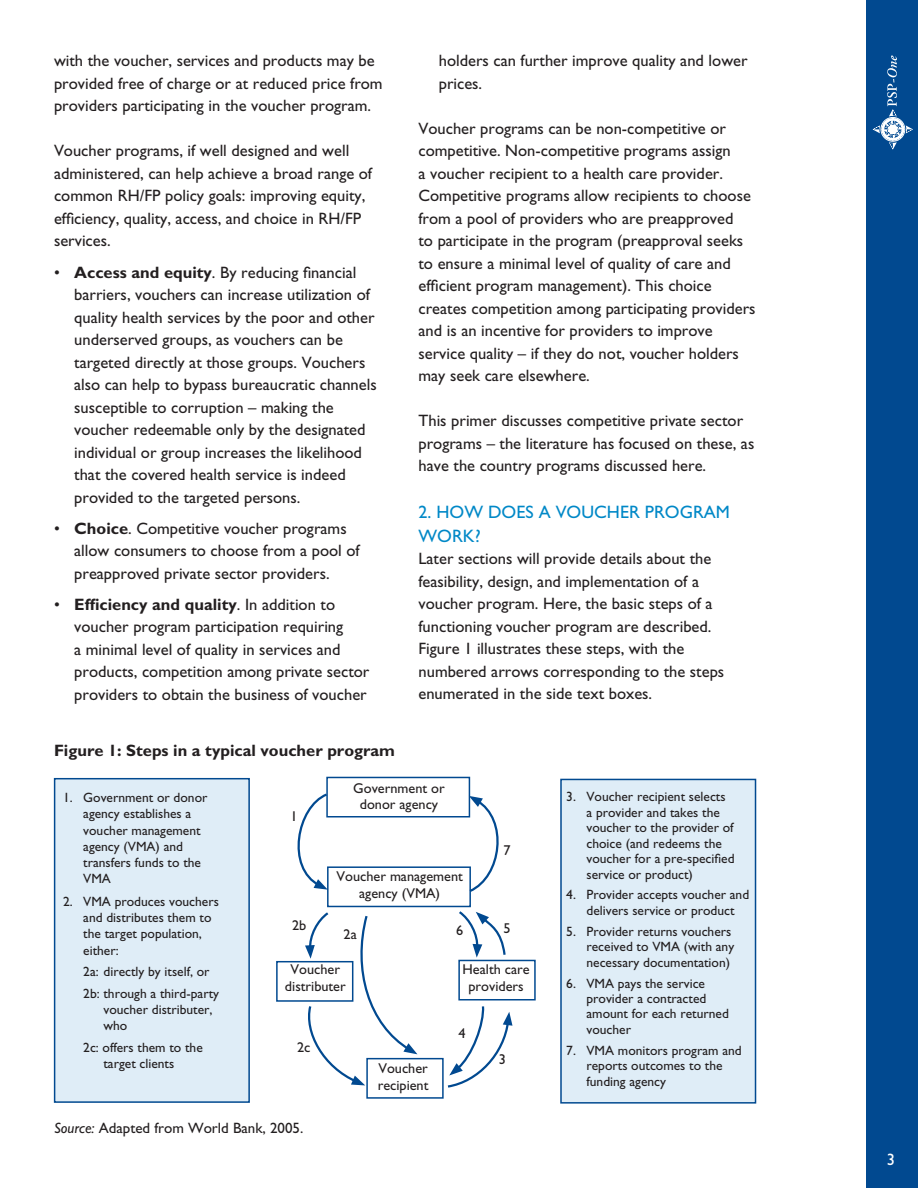
<style>
.page{position:relative;width:918px;height:1188px;background:#fff}
.page>*{position:absolute;margin:0;border:0;box-sizing:border-box;transform-origin:0 0}
.t1{font:18px "Gill Sans";color:#0088c7}
.t2{font:16.5px/22.5px "Gill Sans";color:#231f20}
.t3{font:700 16.5px "Gill Sans";color:#231f20}
.t4{font:15px "Gill Sans";color:#231f20}
.t5{font:14.25px/16.5px "Gill Sans";color:#231f20;text-align:center}
.t6{font:13.5px/15.5px "Gill Sans";color:#231f20}
.s1{font-weight:700}
.s2{font-style:italic}
</style>
<div class="page">
<div style="left:866px;top:0;width:52px;height:1188px;background:#014990"></div>
<svg style="left:873px;top:55px;width:40px;height:95px"></svg>
<div style="left:55px;top:779px;width:194px;height:323px;background:#dfedf7"></div>
<div style="left:54px;top:778px;width:196px;height:325px;border:2px solid #014990"></div>
<div style="left:561px;top:779px;width:195px;height:324px;background:#dfedf7"></div>
<div style="left:560px;top:779px;width:196px;height:325px;border:2px solid #014990"></div>
<div style="left:326px;top:777px;width:144px;height:41px;border:2px solid #014990"></div>
<div style="left:327px;top:866px;width:144px;height:41px;border:2px solid #014990"></div>
<div style="left:366px;top:1058px;width:78px;height:41px;border:2px solid #014990"></div>
<div style="left:276px;top:961px;width:77px;height:41px;border:2px solid #014990"></div>
<div style="left:458px;top:960px;width:78px;height:40px;border:2px solid #014990"></div>
<svg style="left:297px;top:792px;width:33px;height:98px"></svg>
<svg style="left:467px;top:796px;width:32px;height:98px"></svg>
<svg style="left:447px;top:1006px;width:65px;height:82px"></svg>
<svg style="left:304px;top:912px;width:113px;height:173px"></svg>
<svg style="left:459px;top:911px;width:47px;height:47px"></svg>
<p class="t2" style="left:54px;top:50px;width:330px">with the voucher, services and products may be provided free of charge or at reduced price from providers participating in the voucher program.</p>
<p class="t2" style="left:54px;top:140px;width:320px">Voucher programs, if well designed and well administered, can help achieve a broad range of common RH/FP policy goals: improving equity, efficiency, quality, access, and choice in RH/FP services.</p>
<p class="t2" style="left:74px;top:261px;width:304px;text-indent:-20px">• <span class="s1">Access and equity</span>. By reducing financial barriers, vouchers can increase utilization of quality health services by the poor and other underserved groups, as vouchers can be targeted directly at those groups. Vouchers also can help to bypass bureaucratic channels susceptible to corruption – making the voucher redeemable only by the designated individual or group increases the likelihood that the covered health service is indeed provided to the targeted persons.</p>
<p class="t2" style="left:74px;top:517px;width:287px;text-indent:-20px">• <span class="s1">Choice</span>. Competitive voucher programs allow consumers to choose from a pool of preapproved private sector providers.</p>
<p class="t2" style="left:74px;top:593px;width:297px;text-indent:-20px">• <span class="s1">Efficiency and quality</span>. In addition to voucher program participation requiring<br>a minimal level of quality in services and products, competition among private sector providers to obtain the business of voucher</p>
<p class="t3" style="left:54px;top:741px;width:343px">Figure 1: Steps in a typical voucher program</p>
<p class="t2" style="left:439px;top:50px;width:310px">holders can further improve quality and lower prices.</p>
<p class="t2" style="left:418px;top:117px;width:339px">Voucher programs can be non-competitive or competitive. Non-competitive programs assign<br>a voucher recipient to a health care provider.<br>Competitive programs allow recipients to choose from a pool of providers who are preapproved<br>to participate in the program (preapproval seeks to ensure a minimal level of quality of care and efficient program management). This choice creates competition among participating providers and is an incentive for providers to improve service quality – if they do not, voucher holders may seek care elsewhere.</p>
<p class="t2" style="left:418px;top:410px;width:337px">This primer discusses competitive private sector programs – the literature has focused on these, as have the country programs discussed here.</p>
<p class="t1" style="left:418px;top:501px;width:82px">2. How does</p>
<p class="t1" style="left:539px;top:501px;width:31px">a voucher</p>
<p class="t1" style="left:645px;top:501px;width:13px">program</p>
<p class="t1" style="left:418px;top:525px;width:16px">work</p>
<p class="t1" style="left:475px;top:525px;width:7px">?</p>
<p class="t2" style="left:418px;top:548px;width:307px">Later sections will provide details about the feasibility, design, and implementation of a voucher program. Here, the basic steps of a functioning voucher program are described.<br>Figure 1 illustrates these steps, with the numbered arrows corresponding to the steps enumerated in the side text boxes.</p>
<p class="t6" style="left:83px;top:790px;width:126px;line-height:16.2px;text-indent:-20px">1. Government or donor agency establishes a voucher management agency (VMA) and transfers funds to the<br>VMA</p>
<p class="t6" style="left:83px;top:894px;width:137px;line-height:16.2px;text-indent:-20px">2. VMA produces vouchers and distributes them to the target population, either:</p>
<p class="t6" style="left:83px;top:961px;width:137px;line-height:21.6px">2a: directly by itself, or<br>2b: through a third-party</p>
<p class="t6" style="left:104px;top:1002px;width:110px;line-height:16.2px">voucher distributer, who</p>
<p class="t6" style="left:104px;top:1039px;width:101px;line-height:16.2px;text-indent:-20px">2c: offers them to the target clients</p>
<p class="t5" style="left:290px;top:808px;width:9px">1</p>
<p class="t5" style="left:292px;top:917px;width:16px">2b</p>
<p class="t5" style="left:353px;top:780px;width:93px">Government or donor agency</p>
<p class="t5" style="left:337px;top:868px;width:128px">Voucher management agency (VMA)</p>
<p class="t5" style="left:503px;top:842px;width:9px">7</p>
<p class="t5" style="left:344px;top:926px;width:15px">2a</p>
<p class="t5" style="left:456px;top:922px;width:9px">6</p>
<p class="t5" style="left:503px;top:920px;width:9px">5</p>
<p class="t5" style="left:285px;top:961px;width:62px">Voucher distributer</p>
<p class="t5" style="left:297px;top:1039px;width:15px">2c</p>
<p class="t5" style="left:378px;top:1060px;width:52px;text-align:left">Voucher recipient</p>
<p class="t5" style="left:463px;top:961px;width:69px">Health care providers</p>
<p class="t5" style="left:458px;top:1025px;width:9px">4</p>
<p class="t5" style="left:499px;top:1051px;width:7px">3</p>
<p class="t4" style="left:54px;top:1119px;width:251px"><span class="s2">Source:</span> Adapted from World Bank, 2005.</p>
<p class="t6" style="left:586px;top:789px;width:150px;text-indent:-20px">3. Voucher recipient selects a provider and takes the voucher to the provider of choice (and redeems the voucher for a pre-specified service or product)</p>
<p class="t6" style="left:566px;top:887px;width:185px;text-align:center">4. Provider accepts voucher and delivers service or product</p>
<p class="t6" style="left:586px;top:924px;width:149px;text-indent:-20px">5. Provider returns vouchers received to VMA (with any necessary documentation)</p>
<p class="t6" style="left:586px;top:975px;width:144px;text-indent:-20px">6. VMA pays the service provider a contracted amount for each returned voucher</p>
<p class="t6" style="left:586px;top:1043px;width:157px;text-indent:-20px">7. VMA monitors program and reports outcomes to the funding agency</p>
</div>
